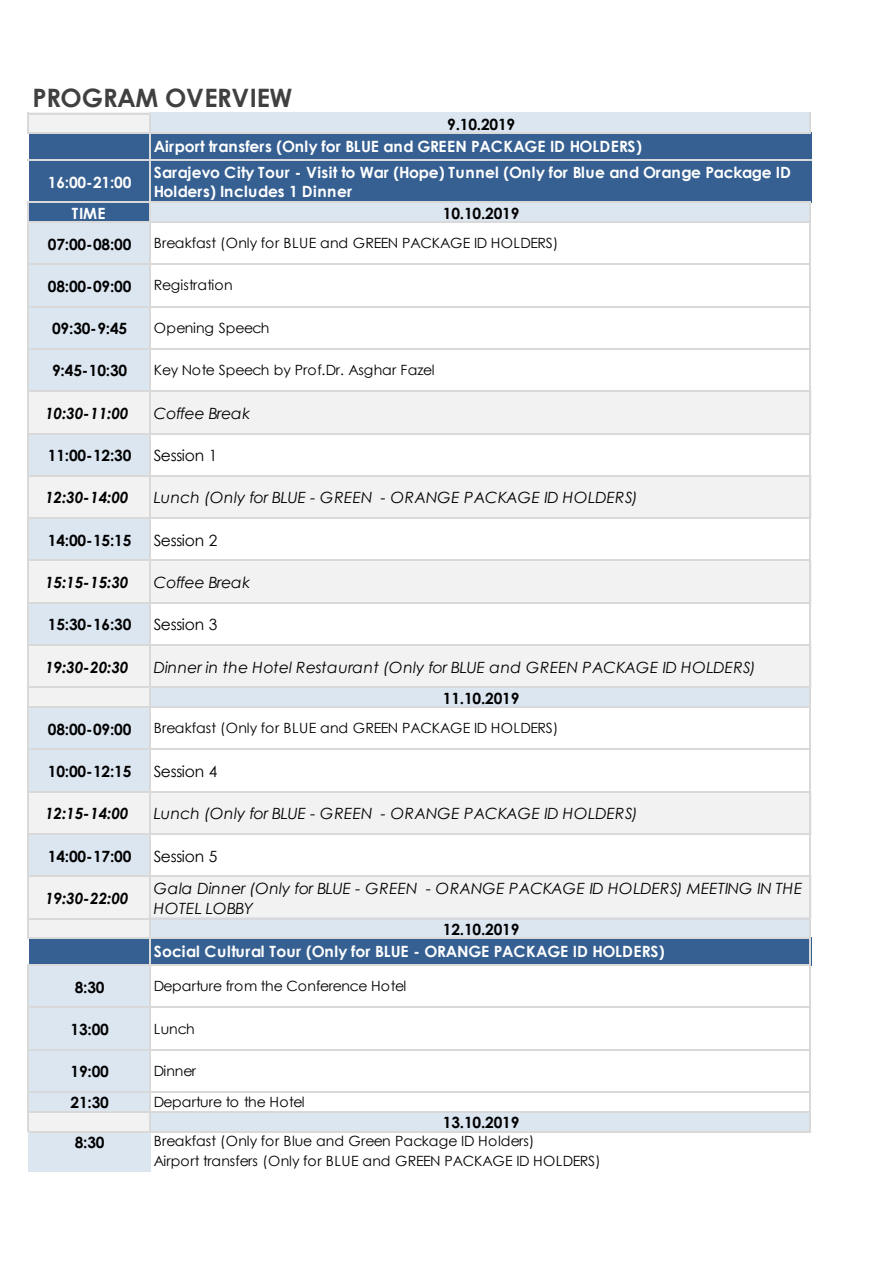
<style>
.page{position:relative;width:893px;height:1263px;background:#fff}
.page>*{position:absolute;margin:0;border:0;box-sizing:border-box;transform-origin:0 0}
.t1{font:700 25.35px "Century Gothic";letter-spacing:-.005em;color:#404040}
.t2{font:italic 15.45px/19.8px "Century Gothic";letter-spacing:.005em;color:#000}
.t3{font:700 15.45px/19.8px "Century Gothic";letter-spacing:-.005em;color:#fff}
.t4{font:700 15.45px "Century Gothic";letter-spacing:-.015em;color:#000}
.t5{font:italic 700 15.45px "Century Gothic";letter-spacing:-.015em;color:#000}
.t6{font:15.45px "Century Gothic";letter-spacing:-.02em;color:#000}
.t7{font:italic 15.45px "Century Gothic";letter-spacing:-.02em;color:#000}
.t8{font:14.1px/19.8px "Century Gothic";color:#000}
</style>
<div class="page">
<div style="left:28px;top:113px;width:123px;height:21px;background:#f2f2f2"></div>
<div style="left:149px;top:113px;width:662px;height:21px;background:#dce6f1"></div>
<div style="left:28px;top:133px;width:783px;height:70px;background:#366092"></div>
<div style="left:28px;top:202px;width:123px;height:21px;background:#366092"></div>
<div style="left:149px;top:202px;width:662px;height:21px;background:#dce6f1"></div>
<div style="left:28px;top:221px;width:123px;height:171px;background:#dce6f1"></div>
<div style="left:28px;top:391px;width:783px;height:43px;background:#f2f2f2"></div>
<div style="left:28px;top:433px;width:123px;height:44px;background:#dce6f1"></div>
<div style="left:28px;top:475px;width:783px;height:44px;background:#f2f2f2"></div>
<div style="left:28px;top:517px;width:123px;height:44px;background:#dce6f1"></div>
<div style="left:28px;top:560px;width:783px;height:43px;background:#f2f2f2"></div>
<div style="left:28px;top:602px;width:123px;height:44px;background:#dce6f1"></div>
<div style="left:28px;top:644px;width:783px;height:44px;background:#f2f2f2"></div>
<div style="left:28px;top:687px;width:123px;height:21px;background:#f2f2f2"></div>
<div style="left:149px;top:687px;width:662px;height:21px;background:#dce6f1"></div>
<div style="left:28px;top:706px;width:123px;height:86px;background:#dce6f1"></div>
<div style="left:28px;top:791px;width:783px;height:44px;background:#f2f2f2"></div>
<div style="left:28px;top:833px;width:123px;height:44px;background:#dce6f1"></div>
<div style="left:28px;top:876px;width:783px;height:43px;background:#f2f2f2"></div>
<div style="left:28px;top:918px;width:123px;height:21px;background:#f2f2f2"></div>
<div style="left:149px;top:918px;width:662px;height:21px;background:#dce6f1"></div>
<div style="left:28px;top:938px;width:783px;height:28px;background:#366092"></div>
<div style="left:28px;top:964px;width:123px;height:148px;background:#dce6f1"></div>
<div style="left:28px;top:1111px;width:123px;height:21px;background:#f2f2f2"></div>
<div style="left:149px;top:1111px;width:662px;height:21px;background:#dce6f1"></div>
<div style="left:28px;top:1131px;width:123px;height:41px;background:#dce6f1"></div>
<svg style="left:27px;top:113px;width:1px;height:21px"></svg>
<hr style="left:809px;top:113px;width:2px;height:21px;background:#d9d9d9">
<hr style="left:27px;top:202px;width:1px;height:737px;background:#d9d9d9">
<hr style="left:27px;top:964px;width:1px;height:168px;background:#d9d9d9">
<hr style="left:149px;top:114px;width:2px;height:1018px;background:#d9d9d9">
<hr style="left:809px;top:203px;width:2px;height:929px;background:#d9d9d9">
<hr style="left:28px;top:113px;width:123px;height:1px;background:#d9d9d9">
<hr style="left:28px;top:133px;width:783px;height:1px;background:#d9d9d9">
<hr style="left:27px;top:159px;width:784px;height:2px;background:#d9d9d9">
<hr style="left:28px;top:202px;width:783px;height:1px;background:#d9d9d9">
<hr style="left:28px;top:221px;width:783px;height:2px;background:#d9d9d9">
<hr style="left:28px;top:264px;width:783px;height:1px;background:#d9d9d9">
<hr style="left:28px;top:306px;width:783px;height:1px;background:#d9d9d9">
<hr style="left:28px;top:348px;width:783px;height:2px;background:#d9d9d9">
<hr style="left:28px;top:391px;width:783px;height:1px;background:#d9d9d9">
<hr style="left:28px;top:433px;width:783px;height:1px;background:#d9d9d9">
<hr style="left:28px;top:475px;width:783px;height:2px;background:#d9d9d9">
<hr style="left:28px;top:517px;width:783px;height:2px;background:#d9d9d9">
<hr style="left:28px;top:560px;width:783px;height:1px;background:#d9d9d9">
<hr style="left:28px;top:602px;width:783px;height:1px;background:#d9d9d9">
<hr style="left:28px;top:644px;width:783px;height:2px;background:#d9d9d9">
<hr style="left:28px;top:687px;width:783px;height:1px;background:#d9d9d9">
<hr style="left:28px;top:706px;width:783px;height:2px;background:#d9d9d9">
<hr style="left:28px;top:749px;width:783px;height:1px;background:#d9d9d9">
<hr style="left:28px;top:791px;width:783px;height:1px;background:#d9d9d9">
<hr style="left:28px;top:833px;width:783px;height:2px;background:#d9d9d9">
<hr style="left:28px;top:876px;width:783px;height:1px;background:#d9d9d9">
<hr style="left:28px;top:918px;width:783px;height:1px;background:#d9d9d9">
<hr style="left:28px;top:938px;width:783px;height:1px;background:#d9d9d9">
<hr style="left:28px;top:964px;width:783px;height:2px;background:#d9d9d9">
<hr style="left:28px;top:1007px;width:783px;height:1px;background:#d9d9d9">
<hr style="left:28px;top:1049px;width:783px;height:1px;background:#d9d9d9">
<hr style="left:28px;top:1091px;width:783px;height:2px;background:#d9d9d9">
<hr style="left:28px;top:1111px;width:783px;height:1px;background:#d9d9d9">
<hr style="left:28px;top:1131px;width:783px;height:1px;background:#d9d9d9">
<h1 class="t1" style="left:32px;top:82px;width:261px">PROGRAM OVERVIEW</h1>
<p class="t4" style="left:447px;top:114px;width:69px">9.10.2019</p>
<p class="t3" style="left:154px;top:136px;width:489px">Airport transfers (Only for BLUE and GREEN PACKAGE ID HOLDERS)</p>
<p class="t3" style="left:48px;top:172px;width:85px">16:00-21:00</p>
<p class="t3" style="left:154px;top:162px;width:638px">Sarajevo City Tour - Visit to War (Hope) Tunnel (Only for Blue and Orange Package ID<br>Holders) Includes 1 Dinner</p>
<p class="t3" style="left:72px;top:203px;width:35px">TIME</p>
<p class="t4" style="left:443px;top:203px;width:78px">10.10.2019</p>
<p class="t4" style="left:48px;top:234px;width:85px">07:00-08:00</p>
<p class="t8" style="left:154px;top:233px;width:406px">Breakfast (Only for BLUE and GREEN PACKAGE ID HOLDERS)</p>
<p class="t4" style="left:48px;top:276px;width:85px">08:00-09:00</p>
<p class="t8" style="left:154px;top:275px;width:81px">Registration</p>
<p class="t4" style="left:52px;top:319px;width:76px">09:30-9:45</p>
<p class="t8" style="left:154px;top:317px;width:117px">Opening Speech</p>
<p class="t4" style="left:52px;top:361px;width:76px">9:45-10:30</p>
<p class="t8" style="left:154px;top:360px;width:282px">Key Note Speech by Prof.Dr. Asghar Fazel</p>
<p class="t5" style="left:45px;top:403px;width:85px">10:30-11:00</p>
<p class="t7" style="left:154px;top:403px;width:98px">Coffee Break</p>
<p class="t4" style="left:48px;top:446px;width:85px">11:00-12:30</p>
<p class="t6" style="left:154px;top:446px;width:65px">Session 1</p>
<p class="t5" style="left:45px;top:488px;width:85px">12:30-14:00</p>
<p class="t2" style="left:154px;top:487px;width:485px">Lunch (Only for BLUE - GREEN - ORANGE PACKAGE ID HOLDERS)</p>
<p class="t4" style="left:48px;top:530px;width:85px">14:00-15:15</p>
<p class="t6" style="left:154px;top:530px;width:65px">Session 2</p>
<p class="t5" style="left:45px;top:572px;width:85px">15:15-15:30</p>
<p class="t7" style="left:154px;top:572px;width:98px">Coffee Break</p>
<p class="t4" style="left:48px;top:615px;width:85px">15:30-16:30</p>
<p class="t6" style="left:154px;top:615px;width:65px">Session 3</p>
<p class="t5" style="left:45px;top:657px;width:85px">19:30-20:30</p>
<p class="t2" style="left:154px;top:657px;width:603px">Dinner in the Hotel Restaurant (Only for BLUE and GREEN PACKAGE ID HOLDERS)</p>
<p class="t4" style="left:443px;top:688px;width:78px">11.10.2019</p>
<p class="t4" style="left:48px;top:719px;width:85px">08:00-09:00</p>
<p class="t8" style="left:154px;top:718px;width:406px">Breakfast (Only for BLUE and GREEN PACKAGE ID HOLDERS)</p>
<p class="t4" style="left:48px;top:761px;width:85px">10:00-12:15</p>
<p class="t6" style="left:154px;top:761px;width:65px">Session 4</p>
<p class="t5" style="left:45px;top:804px;width:85px">12:15-14:00</p>
<p class="t2" style="left:154px;top:803px;width:485px">Lunch (Only for BLUE - GREEN - ORANGE PACKAGE ID HOLDERS)</p>
<p class="t4" style="left:48px;top:846px;width:85px">14:00-17:00</p>
<p class="t6" style="left:154px;top:846px;width:65px">Session 5</p>
<p class="t5" style="left:45px;top:888px;width:85px">19:30-22:00</p>
<p class="t2" style="left:154px;top:878px;width:650px">Gala Dinner (Only for BLUE - GREEN - ORANGE PACKAGE ID HOLDERS) MEETING IN THE<br>HOTEL LOBBY</p>
<p class="t4" style="left:443px;top:919px;width:78px">12.10.2019</p>
<p class="t3" style="left:154px;top:941px;width:512px">Social Cultural Tour (Only for BLUE - ORANGE PACKAGE ID HOLDERS)</p>
<p class="t4" style="left:75px;top:977px;width:31px">8:30</p>
<p class="t8" style="left:154px;top:976px;width:254px">Departure from the Conference Hotel</p>
<p class="t4" style="left:70px;top:1019px;width:40px">13:00</p>
<p class="t8" style="left:154px;top:1018px;width:43px">Lunch</p>
<p class="t4" style="left:70px;top:1062px;width:40px">19:00</p>
<p class="t8" style="left:154px;top:1060px;width:44px">Dinner</p>
<p class="t4" style="left:70px;top:1093px;width:40px">21:30</p>
<p class="t8" style="left:154px;top:1091px;width:152px">Departure to the Hotel</p>
<p class="t4" style="left:443px;top:1112px;width:78px">13.10.2019</p>
<p class="t4" style="left:75px;top:1132px;width:31px">8:30</p>
<p class="t8" style="left:154px;top:1131px;width:448px">Breakfast (Only for Blue and Green Package ID Holders)<br>Airport transfers (Only for BLUE and GREEN PACKAGE ID HOLDERS)</p>
</div>
